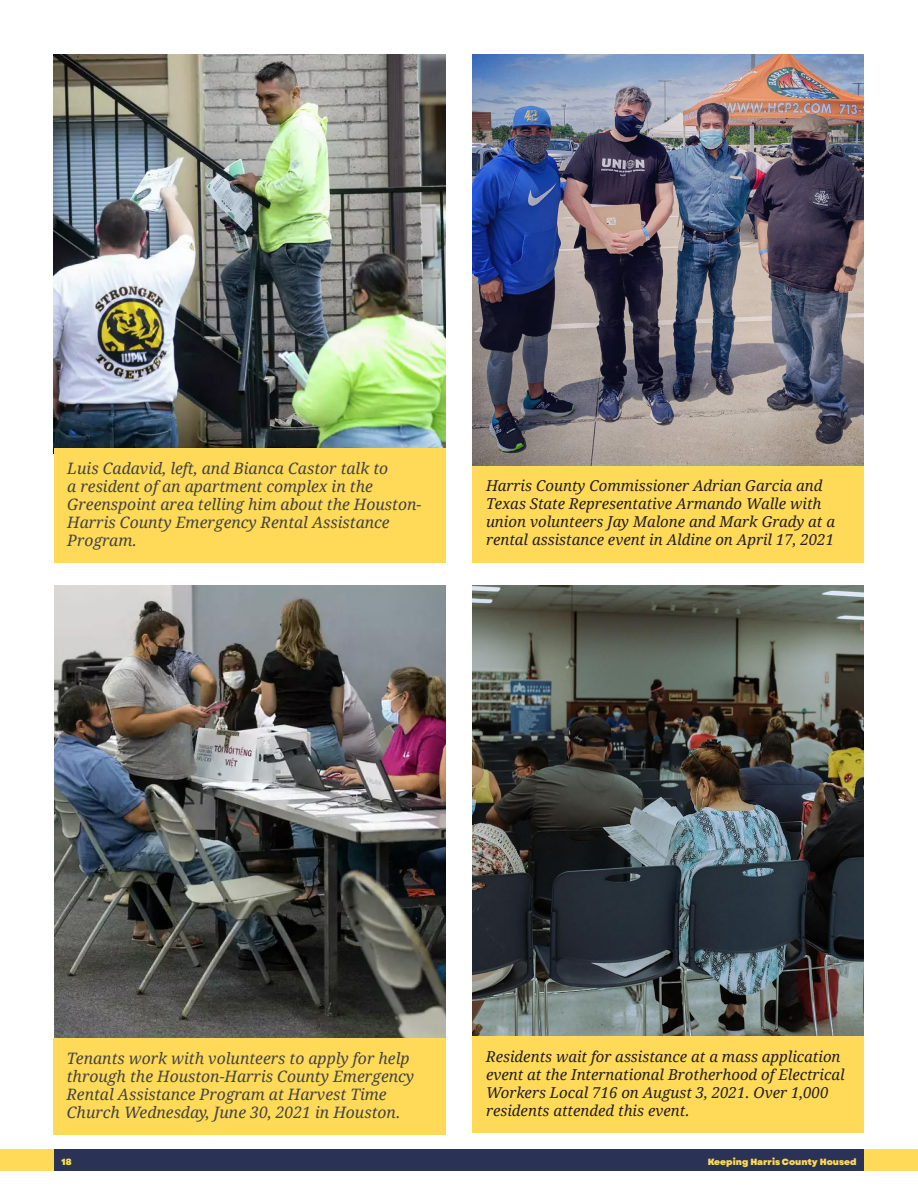
<style>
.page{position:relative;width:918px;height:1188px;background:#fff}
.page>*{position:absolute;margin:0;border:0;box-sizing:border-box;transform-origin:0 0}
.t1{font:italic 15.75px/18px "Droid Serif";color:#444}
.t2{font:italic 15px/18px "Droid Serif";color:#231f20}
.t3{font:800 9px "Garet";color:#ffda59}
</style>
<div class="page">
<div style="left:0;top:1149px;width:918px;height:22px;background:#ffda59"></div>
<div style="left:54px;top:1149px;width:810px;height:22px;background:#2a3255"></div>
<img style="left:472px;top:54px;width:392px;height:412px">
<div style="left:472px;top:466px;width:392px;height:96px;background:#ffda59"></div>
<img style="left:472px;top:585px;width:392px;height:452px">
<div style="left:472px;top:1037px;width:392px;height:96px;background:#ffda59"></div>
<img style="left:54px;top:54px;width:392px;height:394px">
<div style="left:54px;top:448px;width:392px;height:115px;background:#ffda59"></div>
<img style="left:54px;top:585px;width:392px;height:453px">
<div style="left:53px;top:1038px;width:393px;height:97px;background:#ffda59"></div>
<p class="t1" style="left:67px;top:459px;width:356px">Luis Cadavid, left, and Bianca Castor talk to<br>a resident of an apartment complex in the Greenspoint area telling him about the Houston-Harris County Emergency Rental Assistance Program.</p>
<p class="t2" style="left:486px;top:476px;width:351px">Harris County Commissioner Adrian Garcia and Texas State Representative Armando Walle with union volunteers Jay Malone and Mark Grady at a rental assistance event in Aldine on April 17, 2021</p>
<p class="t1" style="left:67px;top:1049px;width:349px">Tenants work with volunteers to apply for help through the Houston-Harris County Emergency Rental Assistance Program at Harvest Time Church Wednesday, June 30, 2021 in Houston.</p>
<p class="t2" style="left:486px;top:1047px;width:360px">Residents wait for assistance at a mass application event at the International Brotherhood of Electrical Workers Local 716 on August 3, 2021. Over 1,000 residents attended this event.</p>
<p class="t3" style="left:62px;top:1156px;width:12px">18</p>
<p class="t3" style="left:708px;top:1156px;width:150px">Keeping Harris County Housed</p>
</div>
